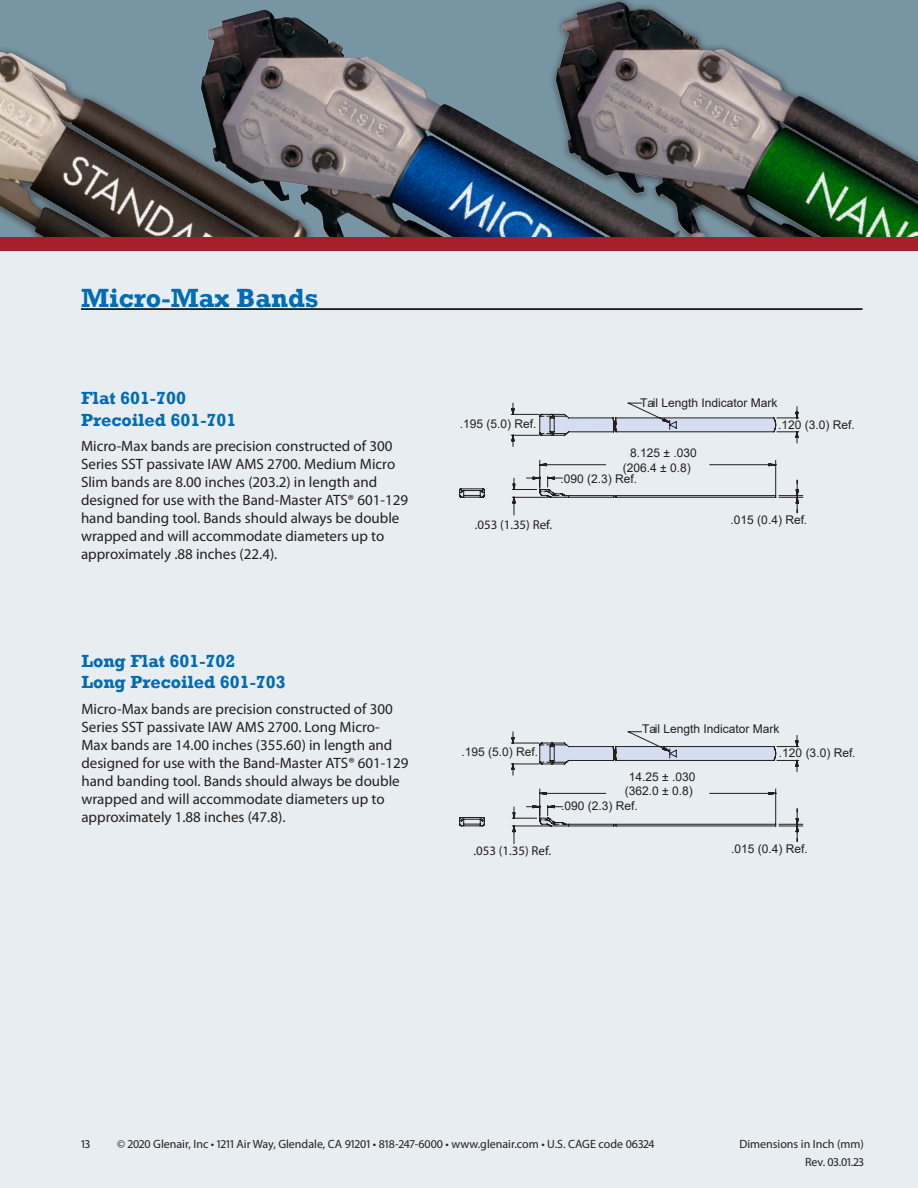
<style>
.page{position:relative;width:918px;height:1188px;background:#e7edf0}
.page>*{position:absolute;margin:0;border:0;box-sizing:border-box;transform-origin:0 0}
.dscrptn_title{font:700 27px "Rockwell";color:#006bb6}
.dscrptn_title-2{font:700 18px/21.6px "Rockwell";color:#006bb6}
.t1{font:15px/18px "Myriad Pro";color:#231f20}
.t2{font:12.9px "Myriad Pro";color:#231f20}
.t3{font:12px/14.4px "Arial";color:#231f20}
.t4{font:12px "Myriad Pro";color:#231f20}
</style>
<div class="page">
<hr style="left:81px;top:308px;width:781px;height:2px;background:#231f20">
<div style="left:0;top:1px;width:316px;height:245px;background:#7895a3"></div>
<img style="left:0;top:52px;width:200px;height:185px">
<img style="left:555px;top:2px;width:363px;height:235px">
<img style="left:200px;top:10px;width:481px;height:227px">
<div style="left:0;top:237px;width:918px;height:14px;background:#a71e2b"></div>
<svg style="left:459px;top:731px;width:345px;height:113px"></svg>
<svg style="left:459px;top:402px;width:345px;height:114px"></svg>
<p class="dscrptn_title" style="left:81px;top:282px;width:239px">Micro-Max Bands</p>
<p class="dscrptn_title-2" style="left:81px;top:387px;width:157px">Flat 601-700<br>Precoiled 601-701</p>
<p class="t1" style="left:81px;top:437px;width:329px">Micro-Max bands are precision constructed of 300<br>Series SST passivate IAW AMS 2700. Medium Micro Slim bands are 8.00 inches (203.2) in length and designed for use with the Band-Master ATS® 601-129 hand banding tool. Bands should always be double wrapped and will accommodate diameters up to approximately .88 inches (22.4).</p>
<p class="dscrptn_title-2" style="left:81px;top:650px;width:206px">Long Flat 601-702<br>Long Precoiled 601-703</p>
<p class="t1" style="left:81px;top:700px;width:329px">Micro-Max bands are precision constructed of 300<br>Series SST passivate IAW AMS 2700. Long Micro-Max bands are 14.00 inches (355.60) in length and designed for use with the Band-Master ATS® 601-129 hand banding tool. Bands should always be double wrapped and will accommodate diameters up to approximately 1.88 inches (47.8).</p>
<p class="t3" style="left:460px;top:416px;width:78px">.195 (5.0) Ref.</p>
<p class="t3" style="left:640px;top:396px;width:139px">Tail Length Indicator Mark</p>
<p class="t3" style="left:623px;top:446px;width:75px;text-indent:7px">8.125 ± .030 (206.4 ± 0.8)</p>
<p class="t3" style="left:560px;top:472px;width:78px">.090 (2.3) Ref.</p>
<p class="t3" style="left:778px;top:417px;width:78px">.120 (3.0) Ref.</p>
<p class="t2" style="left:475px;top:516px;width:79px">.053 (1.35) Ref.</p>
<p class="t3" style="left:731px;top:512px;width:78px">.015 (0.4) Ref.</p>
<p class="t3" style="left:462px;top:745px;width:78px">.195 (5.0) Ref.</p>
<p class="t3" style="left:642px;top:722px;width:139px">Tail Length Indicator Mark</p>
<p class="t3" style="left:629px;top:769px;width:68px">14.25 ± .030</p>
<p class="t3" style="left:625px;top:784px;width:69px">(362.0 ± 0.8)</p>
<p class="t3" style="left:561px;top:798px;width:78px">.090 (2.3) Ref.</p>
<p class="t3" style="left:779px;top:745px;width:78px">.120 (3.0) Ref.</p>
<p class="t2" style="left:474px;top:843px;width:79px">.053 (1.35) Ref.</p>
<p class="t3" style="left:731px;top:841px;width:78px">.015 (0.4) Ref.</p>
<p class="t4" style="left:81px;top:1136px;width:11px">13</p>
<p class="t4" style="left:117px;top:1136px;width:539px">© 2020 Glenair, Inc • 1211 Air Way, Glendale, CA 91201 • 818-247-6000 • www.glenair.com • U.S. CAGE code 06324</p>
<p class="t4" style="left:739px;top:1136px;width:126px">Dimensions in Inch (mm)</p>
<p class="t4" style="left:805px;top:1155px;width:60px">Rev. 03.01.23</p>
</div>
